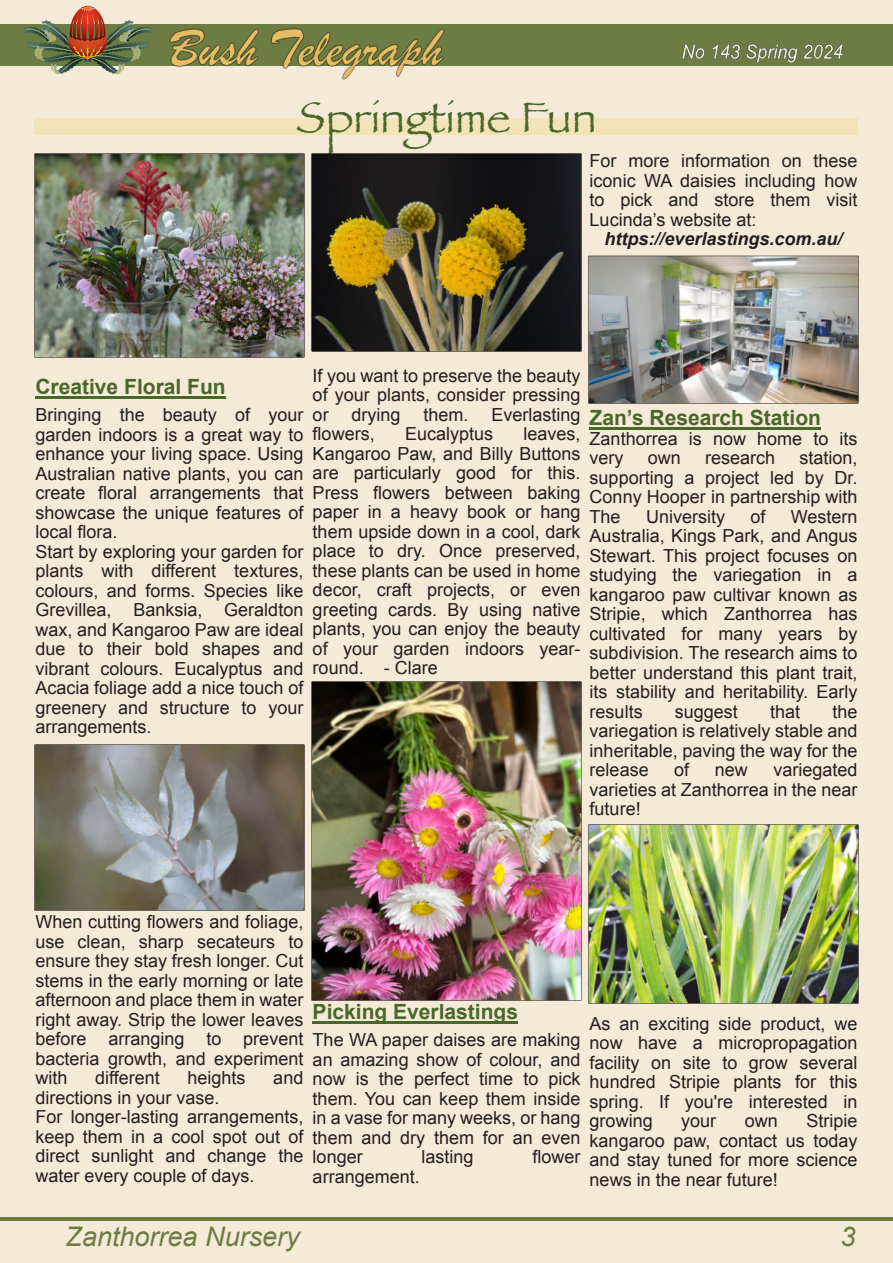
<style>
.page{position:relative;width:893px;height:1263px;background:#f5ead7}
.page>*{position:absolute;margin:0;border:0;box-sizing:border-box;transform-origin:0 0}
.t1{font:45px "Papyrus";color:#49672a}
.t2{font:italic 27px "Arial";color:#6c7c43}
.t3{font:700 21px "Arial";color:#49672a}
.t4{font:18px/19.5px "Arial";color:#231f20;text-align:justify}
.t5{font:italic 700 18px "Arial";color:#231f20}
</style>
<div class="page">
<div style="left:0;top:25px;width:893px;height:41px;background:#6c7c43"></div>
<svg style="left:23px;top:6px;width:129px;height:68px"></svg>
<img style="left:169px;top:28px;width:275px;height:51px">
<img style="left:683px;top:45px;width:159px;height:18px">
<hr style="left:0;top:1217px;width:893px;height:3px;background:#6c7c43">
<hr style="left:35px;top:396px;width:191px;height:3px;background:#49672a">
<hr style="left:313px;top:1021px;width:205px;height:2px;background:#49672a">
<hr style="left:590px;top:427px;width:231px;height:2px;background:#49672a">
<div style="left:34px;top:118px;width:823px;height:16px;background:#f2e3b8"></div>
<img style="left:35px;top:153px;width:269px;height:204px">
<img style="left:35px;top:744px;width:269px;height:166px">
<img style="left:312px;top:153px;width:269px;height:198px">
<img style="left:589px;top:256px;width:269px;height:148px">
<img style="left:589px;top:824px;width:269px;height:180px">
<img style="left:312px;top:681px;width:269px;height:319px">
<h1 class="t1" style="left:296px;top:90px;width:302px">Springtime Fun</h1>
<p class="t4" style="left:590px;top:153px;width:269px">For more information on these iconic WA daisies including how to pick and store them visit Lucinda’s website at:</p>
<p class="t5" style="left:604px;top:232px;width:240px">https://everlastings.com.au/</p>
<p class="t3" style="left:35px;top:379px;width:192px">Creative Floral Fun</p>
<p class="t4" style="left:35px;top:407px;width:269px;text-align:left">Bringing the beauty of your garden indoors is a great way to enhance your living space. Using<br>Australian native plants, you can create floral arrangements that showcase the unique features of local flora.<br>Start by exploring your garden for plants with different textures, colours, and forms. Species like<br>Grevillea, Banksia, Geraldton wax, and Kangaroo Paw are ideal due to their bold shapes and vibrant colours. Eucalyptus and<br>Acacia foliage add a nice touch of greenery and structure to your arrangements.</p>
<p class="t4" style="left:313px;top:367px;width:269px">If you want to preserve the beauty of your plants, consider pressing or</p>
<p class="t4" style="left:352px;top:406px;width:51px">drying</p>
<p class="t4" style="left:424px;top:406px;width:47px">them.</p>
<p class="t4" style="left:491px;top:406px;width:91px">Everlasting</p>
<p class="t4" style="left:313px;top:426px;width:64px">flowers,</p>
<p class="t4" style="left:405px;top:426px;width:90px">Eucalyptus</p>
<p class="t4" style="left:313px;top:426px;width:269px;text-indent:211px">leaves, Kangaroo Paw, and Billy Buttons are particularly good for this.<br>Press flowers between baking paper in a heavy book or hang them upside down in a cool, dark place to dry. Once preserved, these plants can be used in home decor, craft projects, or even greeting cards. By using native plants, you can enjoy the beauty of your garden indoors year&shy;round. - Clare</p>
<p class="t3" style="left:590px;top:410px;width:233px">Zan’s Research Station</p>
<p class="t4" style="left:590px;top:430px;width:269px">Zanthorrea is now home to its very</p>
<p class="t4" style="left:590px;top:450px;width:269px;text-indent:210px">station, supporting a project led by Dr.<br>Conny Hooper in partnership with The</p>
<p class="t4" style="left:648px;top:450px;width:35px">own</p>
<p class="t4" style="left:705px;top:450px;width:72px">research</p>
<p class="t4" style="left:646px;top:508px;width:81px">University</p>
<p class="t4" style="left:750px;top:508px;width:17px">of</p>
<p class="t4" style="left:590px;top:508px;width:269px;text-indent:201px">Western Australia, Kings Park, and Angus Stewart. This project focuses on studying the variegation in a kangaroo paw cultivar known as Stripie, which Zanthorrea has cultivated for many years by subdivision. The research aims to better understand this plant trait, its stability and heritability. Early results</p>
<p class="t4" style="left:590px;top:703px;width:269px;text-indent:243px">the variegation is relatively stable and inheritable, paving the way for the release</p>
<p class="t4" style="left:675px;top:703px;width:65px">suggest</p>
<p class="t4" style="left:770px;top:703px;width:32px">that</p>
<p class="t4" style="left:674px;top:762px;width:17px">of</p>
<p class="t4" style="left:715px;top:762px;width:35px">new</p>
<p class="t4" style="left:590px;top:762px;width:269px;text-indent:184px">variegated varieties at Zanthorrea in the near future!</p>
<p class="t4" style="left:35px;top:914px;width:269px">When cutting flowers and foliage, use clean, sharp secateurs to ensure they stay fresh longer. Cut stems in the early morning or late afternoon and place them in water right away. Strip the lower leaves before arranging to prevent bacteria growth, and experiment with</p>
<p class="t4" style="left:95px;top:1070px;width:66px">different</p>
<p class="t4" style="left:188px;top:1070px;width:60px">heights</p>
<p class="t4" style="left:273px;top:1070px;width:32px">and</p>
<p class="t4" style="left:35px;top:1089px;width:269px;text-align:left">directions in your vase.<br>For longer-lasting arrangements, keep them in a cool spot out of direct sunlight and change the water every couple of days.</p>
<p class="t3" style="left:313px;top:1004px;width:207px">Picking Everlastings</p>
<p class="t4" style="left:313px;top:1032px;width:269px">The WA paper daises are making an amazing show of colour, and now is the perfect time to pick them. You can keep them inside in a vase for many weeks, or hang them and dry them for an even longer</p>
<p class="t4" style="left:422px;top:1149px;width:54px">lasting</p>
<p class="t4" style="left:532px;top:1149px;width:50px">flower</p>
<p class="t4" style="left:313px;top:1168px;width:109px">arrangement.</p>
<p class="t4" style="left:590px;top:1015px;width:269px">As an exciting side product, we now have a micropropagation facility on site to grow several hundred Stripie plants for this spring. If you're interested in growing</p>
<p class="t4" style="left:590px;top:1113px;width:269px;text-indent:217px">Stripie kangaroo paw, contact us today and stay tuned for more science news in the near future!</p>
<p class="t4" style="left:681px;top:1113px;width:37px">your</p>
<p class="t4" style="left:745px;top:1113px;width:35px">own</p>
<h2 class="t2" style="left:66px;top:1226px;width:236px">Zanthorrea Nursery</h2>
<h2 class="t2" style="left:840px;top:1226px;width:17px">3</h2>
</div>
